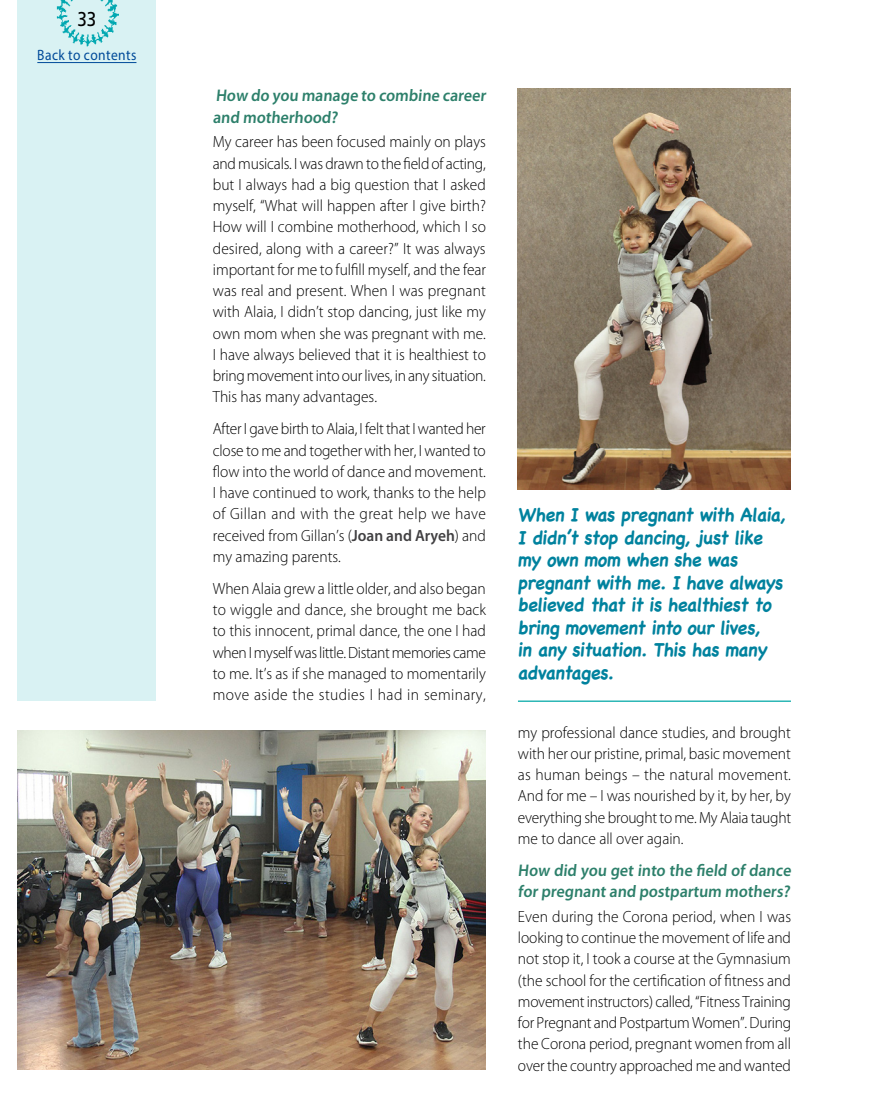
<style>
.page{position:relative;width:869px;height:1120px;background:#fff}
.page>*{position:absolute;margin:0;border:0;box-sizing:border-box;transform-origin:0 0}
.t1{font:20px "Frutiger";color:#000;scale:.85 1}
.t2{font:700 18.75px/22.5px "Chalkboard";color:#00829e;scale:.95 1}
.t3{font:600 16.88px/21.2px "Myriad Pro";color:#2d806b;scale:.95 1}
.t4{font:300 16.25px/21.2px "Myriad Pro";color:#000;text-align:justify;scale:.95 1}
.t5{font:15px "Myriad Pro";letter-spacing:.03em;color:#004a99;scale:.9 1}
.s1{font-weight:600;color:#414042}
</style>
<div class="page">
<div style="left:18px;top:0;width:138px;height:1120px;background:#d9f2f3"></div>
<img style="left:56px;top:0;width:62px;height:47px">
<div style="left:0;top:702px;width:221px;height:418px;background:#fff"></div>
<img style="left:517px;top:89px;width:273px;height:400px">
<img style="left:18px;top:730px;width:467px;height:339px">
<hr style="left:517px;top:700px;width:273px;height:2px;background:#02a8a6">
<hr style="left:37px;top:62px;width:99px;height:1px;background:#004a99">
<p class="t1" style="left:77px;top:7px;width:24px">33</p>
<p class="t5" style="left:37px;top:46px;width:112px">Back to contents</p>
<p class="t3" style="left:213px;top:85px;width:291px">How do you manage to combine career and motherhood?</p>
<p class="t4" style="left:213px;top:132px;width:289px">My career has been focused mainly on plays and musicals. I was drawn to the field of acting, but I always had a big question that I asked myself, “What will happen after I give birth?<br>How will I combine motherhood, which I so desired, along with a career?” It was always important for me to fulfill myself, and the fear was real and present. When I was pregnant with Alaia, I didn’t stop dancing, just like my own mom when she was pregnant with me.<br>I have always believed that it is healthiest to bring movement into our lives, in any situation.<br>This has many advantages.</p>
<p class="t4" style="left:213px;top:418px;width:289px">After I gave birth to Alaia, I felt that I wanted her close to me and together with her, I wanted to flow into the world of dance and movement.<br>I have continued to work, thanks to the help of Gillan and with the great help we have received from Gillan’s (<span class="s1">Joan and Aryeh</span>) and my amazing parents.</p>
<p class="t4" style="left:213px;top:578px;width:289px">When Alaia grew a little older, and also began to wiggle and dance, she brought me back to this innocent, primal dance, the one I had when I myself was little. Distant memories came to me. It’s as if she managed to momentarily move aside the studies I had in seminary,</p>
<p class="t2" style="left:517px;top:503px;width:287px">When I was pregnant with Alaia,<br>I didn’t stop dancing, just like my own mom when she was pregnant with me. I have always believed that it is healthiest to bring movement into our lives,<br>in any situation. This has many advantages.</p>
<p class="t4" style="left:517px;top:722px;width:289px">my professional dance studies, and brought with her our pristine, primal, basic movement as human beings – the natural movement.<br>And for me – I was nourished by it, by her, by everything she brought to me. My Alaia taught me to dance all over again.</p>
<p class="t3" style="left:517px;top:860px;width:291px">How did you get into the field of dance for pregnant and postpartum mothers?</p>
<p class="t4" style="left:517px;top:906px;width:289px">Even during the Corona period, when I was looking to continue the movement of life and not stop it, I took a course at the Gymnasium (the school for the certification of fitness and movement instructors) called, “Fitness Training for Pregnant and Postpartum Women”. During the Corona period, pregnant women from all over the country approached me and wanted</p>
</div>
